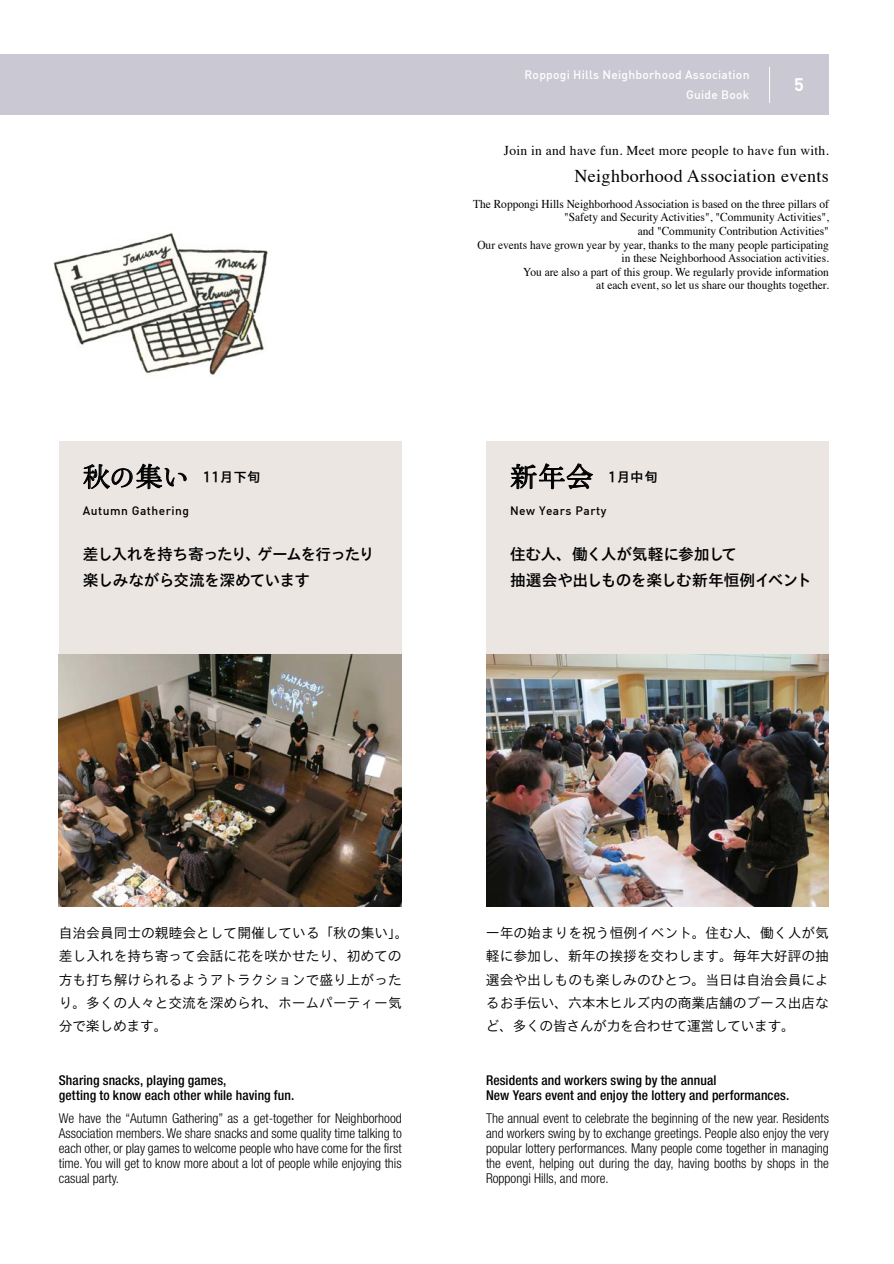
<style>
.page{position:relative;width:894px;height:1264px;background:#fff}
.page>*{position:absolute;margin:0;border:0;box-sizing:border-box;transform-origin:0 0}
.t1{font:500 27px "Ro H Min Sink Pro";letter-spacing:-.005em;color:#000}
.t2{font:18px "Times";letter-spacing:.02em;color:#000}
.t3{font:700 18px "DIN";color:#fff}
.t4{font:15.75px/25.5px "TB Go Std DB";letter-spacing:-.05em;color:#000}
.t5{font:13.8px/23.4px "TB Go Std L";letter-spacing:-.01em;color:#000}
.t6{font:300 condensed 13.5px/15px "Helvetica Neue";color:#000;text-align:justify}
.t7{font:500 condensed 13.5px/15px "Helvetica Neue";letter-spacing:.01em;color:#000}
.t8{font:13.5px "Times";letter-spacing:.02em;color:#000}
.t9{font:13.5px "TB Go Std DB";color:#000}
.t10{font:12px/13.5px "Times";color:#000;text-align:right;scale:.95 1}
.t11{font:500 12px/19.5px "DIN";letter-spacing:.02em;color:#fff;text-align:right}
.t12{font:500 12px "DIN";letter-spacing:.04em;color:#000}
</style>
<div class="page">
<div style="left:59px;top:441px;width:342px;height:213px;background:#ece6e3"></div>
<div style="left:486px;top:441px;width:342px;height:213px;background:#ece6e3"></div>
<img style="left:59px;top:654px;width:342px;height:252px">
<img style="left:486px;top:654px;width:342px;height:252px">
<svg style="left:83px;top:463px;width:103px;height:26px"></svg>
<svg style="left:510px;top:463px;width:83px;height:26px"></svg>
<img style="left:53px;top:233px;width:215px;height:142px">
<div style="left:0;top:55px;width:829px;height:60px;background:#c9c8d3"></div>
<hr style="left:769px;top:67px;width:1px;height:36px;background:#fff">
<p class="t11" style="left:524px;top:65px;width:226px">Roppogi Hills Neighborhood Association<br>Guide Book</p>
<h2 class="t3" style="left:794px;top:73px;width:11px">5</h2>
<p class="t8" style="left:504px;top:138px;width:326px">Join in and have fun. Meet more people to have fun with.</p>
<h2 class="t2" style="left:574px;top:159px;width:256px">Neighborhood Association events</h2>
<p class="t10" style="left:473px;top:196px;width:376px">The Roppongi Hills Neighborhood Association is based on the three pillars of "Safety and Security Activities", "Community Activities",<br>and "Community Contribution Activities"<br>Our events have grown year by year, thanks to the many people participating in these Neighborhood Association activities.<br>You are also a part of this group. We regularly provide information<br>at each event, so let us share our thoughts together.</p>
<h1 class="t1" style="left:83px;top:460px;width:107px">秋の集い</h1>
<h1 class="t1" style="left:510px;top:460px;width:85px">新年会</h1>
<p class="t12" style="left:83px;top:502px;width:108px">Autumn Gathering</p>
<p class="t12" style="left:510px;top:502px;width:98px">New Years Party</p>
<p class="t9" style="left:187px;top:465px;width:75px">　11月下旬</p>
<p class="t9" style="left:593px;top:465px;width:66px">　1月中旬</p>
<p class="t4" style="left:83px;top:541px;width:293px">差し入れを持ち寄ったり、ゲームを行ったり楽しみながら交流を深めています</p>
<p class="t4" style="left:510px;top:541px;width:303px">住む人、働く人が気軽に参加して<br>抽選会や出しものを楽しむ新年恒例イベント</p>
<p class="t5" style="left:59px;top:919px;width:351px">自治会員同士の親睦会として開催している「秋の集い」。差し入れを持ち寄って会話に花を咲かせたり、初めての方も打ち解けられるようアトラクションで盛り上がったり。多くの人々と交流を深められ、ホームパーティー気分で楽しめます。</p>
<p class="t5" style="left:486px;top:919px;width:344px;text-align:justify">一年の始まりを祝う恒例イベント。住む人、働く人が気軽に参加し、新年の挨拶を交わします。毎年大好評の抽選会や出しものも楽しみのひとつ。当日は自治会員によるお手伝い、六本木ヒルズ内の商業店舗のブース出店など、多くの皆さんが力を合わせて運営しています。</p>
<p class="t7" style="left:59px;top:1071px;width:237px">Sharing snacks, playing games,<br>getting to know each other while having fun.</p>
<p class="t7" style="left:486px;top:1071px;width:305px">Residents and workers swing by the annual<br>New Years event and enjoy the lottery and performances.</p>
<p class="t6" style="left:59px;top:1110px;width:344px">We have the “Autumn Gathering” as a get-together for Neighborhood Association members. We share snacks and some quality time talking to each other, or play games to welcome people who have come for the first time. You will get to know more about a lot of people while enjoying this casual party.</p>
<p class="t6" style="left:486px;top:1110px;width:344px">The annual event to celebrate the beginning of the new year. Residents and workers swing by to exchange greetings. People also enjoy the very popular lottery performances. Many people come together in managing the event, helping out during the day, having booths by shops in the Roppongi Hills, and more.</p>
</div>
